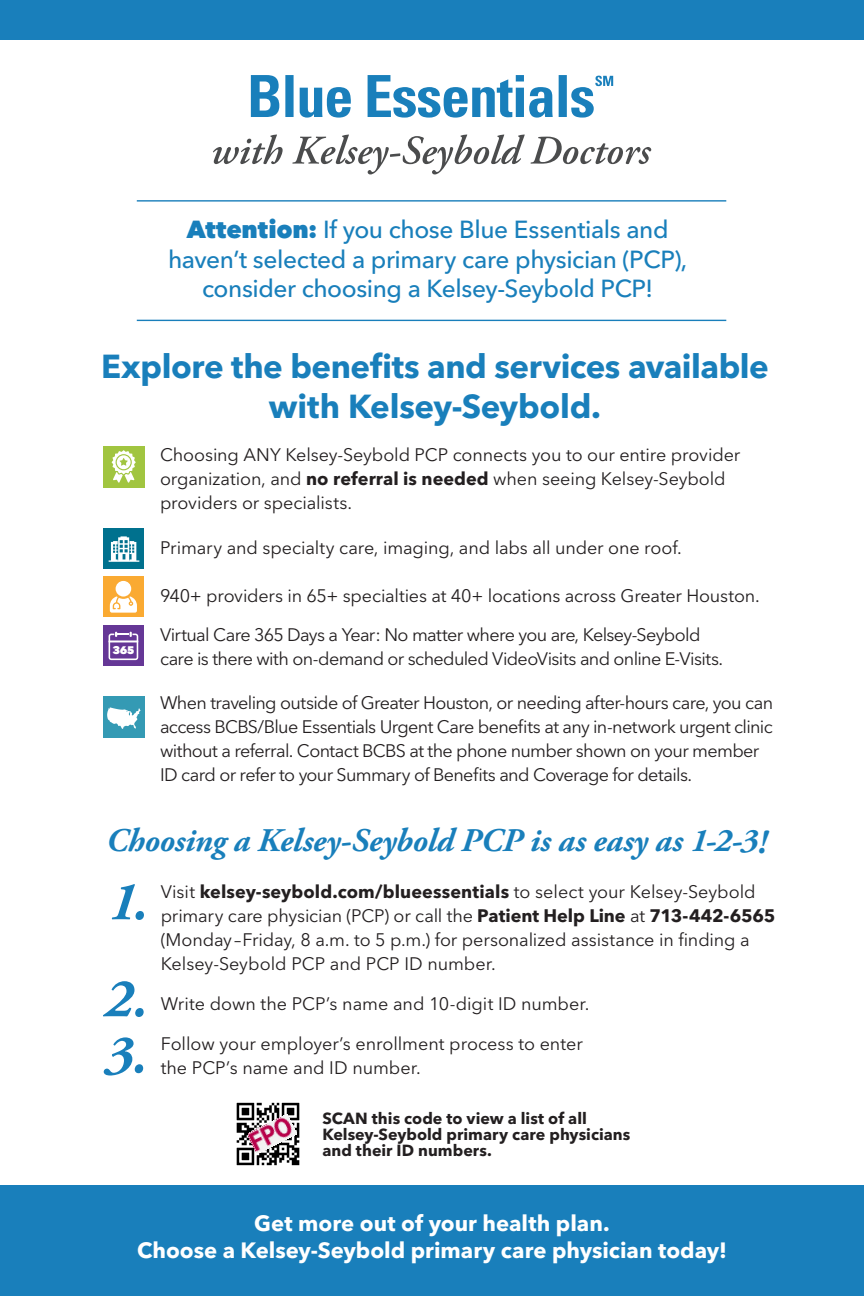
<style>
.page{position:relative;width:864px;height:1296px;background:#fff}
.page>*{position:absolute;margin:0;border:0;box-sizing:border-box;transform-origin:0 0}
.t1{font:italic 700 54.8px "Adobe Garamond Pro";color:#197fbb}
.t2{font:700 33px/40px "Avenir Next LT Pro";letter-spacing:-.015em;color:#197fbb;text-align:center}
.t3{font:italic 700 33px "Adobe Garamond Pro";letter-spacing:-.005em;color:#197fbb}
.t4{font:500 24.5px/29.8px "Avenir Next LT Pro";letter-spacing:-.015em;color:#197fbb;text-align:center}
.t5{font:700 22px/27px "Avenir Next LT Pro";color:#fff;text-align:center}
.t6{font:18px/24px "Avenir Next LT Pro";letter-spacing:-.015em;color:#231f20}
.t7{font:18px/24px "Avenir Next LT Pro";letter-spacing:-.035em;color:#231f20}
.t8{font:700 16px/16px "Avenir Next LT Pro";letter-spacing:.005em;color:#231f20}
.t9{font:800 11px "Avenir Next";color:#fff}
.s1{font-weight:800}
.s2{font-weight:700}
.s3{font-size:35px}
</style>
<div class="page">
<div style="left:0;top:1186px;width:864px;height:110px;background:#197fbb"></div>
<div style="left:0;top:0;width:864px;height:40px;background:#197fbb"></div>
<hr style="left:137px;top:200px;width:589px;height:2px;background:#197fbb">
<hr style="left:137px;top:320px;width:589px;height:1px;background:#197fbb">
<svg style="left:251px;top:75px;width:362px;height:43px"></svg>
<svg style="left:213px;top:135px;width:70px;height:29px"></svg>
<svg style="left:292px;top:135px;width:359px;height:39px"></svg>
<img style="left:236px;top:1102px;width:64px;height:64px">
<div style="left:103px;top:447px;width:41px;height:41px;background:#a1c540"></div>
<svg style="left:112px;top:450px;width:24px;height:33px"></svg>
<div style="left:103px;top:528px;width:41px;height:41px;background:#00718e"></div>
<svg style="left:109px;top:536px;width:30px;height:26px"></svg>
<div style="left:103px;top:625px;width:41px;height:41px;background:#653796"></div>
<svg style="left:109px;top:632px;width:29px;height:28px"></svg>
<div style="left:103px;top:576px;width:41px;height:41px;background:#faaa32"></div>
<svg style="left:110px;top:596px;width:27px;height:17px"></svg>
<div style="left:116px;top:581px;width:15px;height:16px;background:#fff;border-radius:50%"></div>
<div style="left:103px;top:697px;width:41px;height:41px;background:#349ab4"></div>
<svg style="left:107px;top:707px;width:34px;height:22px"></svg>
<img style="left:248px;top:1114px;width:48px;height:39px">
<p class="t4" style="left:168px;top:214px;width:521px"><span class="s1">Attention:</span> If you chose Blue Essentials and haven’t selected a primary care physician (PCP), consider choosing a Kelsey-Seybold PCP!</p>
<p class="t2" style="left:101px;top:346px;width:669px">Explore the benefits and services available with Kelsey-Seybold.</p>
<p class="t9" style="left:112px;top:644px;width:24px">365</p>
<p class="t6" style="left:160px;top:443px;width:582px">Choosing ANY Kelsey-Seybold PCP connects you to our entire provider organization, and <span class="s2">no referral is needed</span> when seeing Kelsey-Seybold providers or specialists.</p>
<p class="t6" style="left:160px;top:536px;width:523px">Primary and specialty care, imaging, and labs all under one roof.</p>
<p class="t6" style="left:160px;top:584px;width:601px">940+ providers in 65+ specialties at 40+ locations across Greater Houston.</p>
<p class="t7" style="left:160px;top:623px;width:565px">Virtual Care 365 Days a Year: No matter where you are, Kelsey-Seybold care is there with on-demand or scheduled VideoVisits and online E-Visits.</p>
<p class="t7" style="left:160px;top:691px;width:615px">When traveling outside of Greater Houston, or needing after-hours care, you can access BCBS/Blue Essentials Urgent Care benefits at any in-network urgent clinic without a referral. Contact BCBS at the phone number shown on your member ID card or refer to your Summary of Benefits and Coverage for details.</p>
<p class="t3" style="left:106px;top:822px;width:662px">Choosing a Kelsey-Seybold PCP is as easy as 1-2-3<span class="s3">!</span></p>
<p class="t1" style="left:108px;top:870px;width:42px">1.</p>
<p class="t1" style="left:104px;top:967px;width:45px">2.</p>
<p class="t1" style="left:105px;top:1023px;width:44px">3.</p>
<p class="t6" style="left:161px;top:880px;width:616px">Visit <span class="s2">kelsey-seybold.com/blueessentials</span> to select your Kelsey-Seybold primary care physician (PCP) or call the <span class="s2">Patient Help Line</span> at <span class="s2">713-442-6565 </span>(Monday–Friday, 8 a.m. to 5 p.m.) for personalized assistance in finding a Kelsey-Seybold PCP and PCP ID number.</p>
<p class="t6" style="left:161px;top:992px;width:430px">Write down the PCP’s name and 10-digit ID number.</p>
<p class="t6" style="left:161px;top:1032px;width:424px">Follow your employer’s enrollment process to enter the PCP’s name and ID number.</p>
<p class="t8" style="left:322px;top:1110px;width:310px">SCAN this code to view a list of all<br>Kelsey-Seybold primary care physicians and their ID numbers.</p>
<p class="t5" style="left:137px;top:1209px;width:591px">Get more out of your health plan.<br>Choose a Kelsey-Seybold primary care physician today!</p>
</div>
